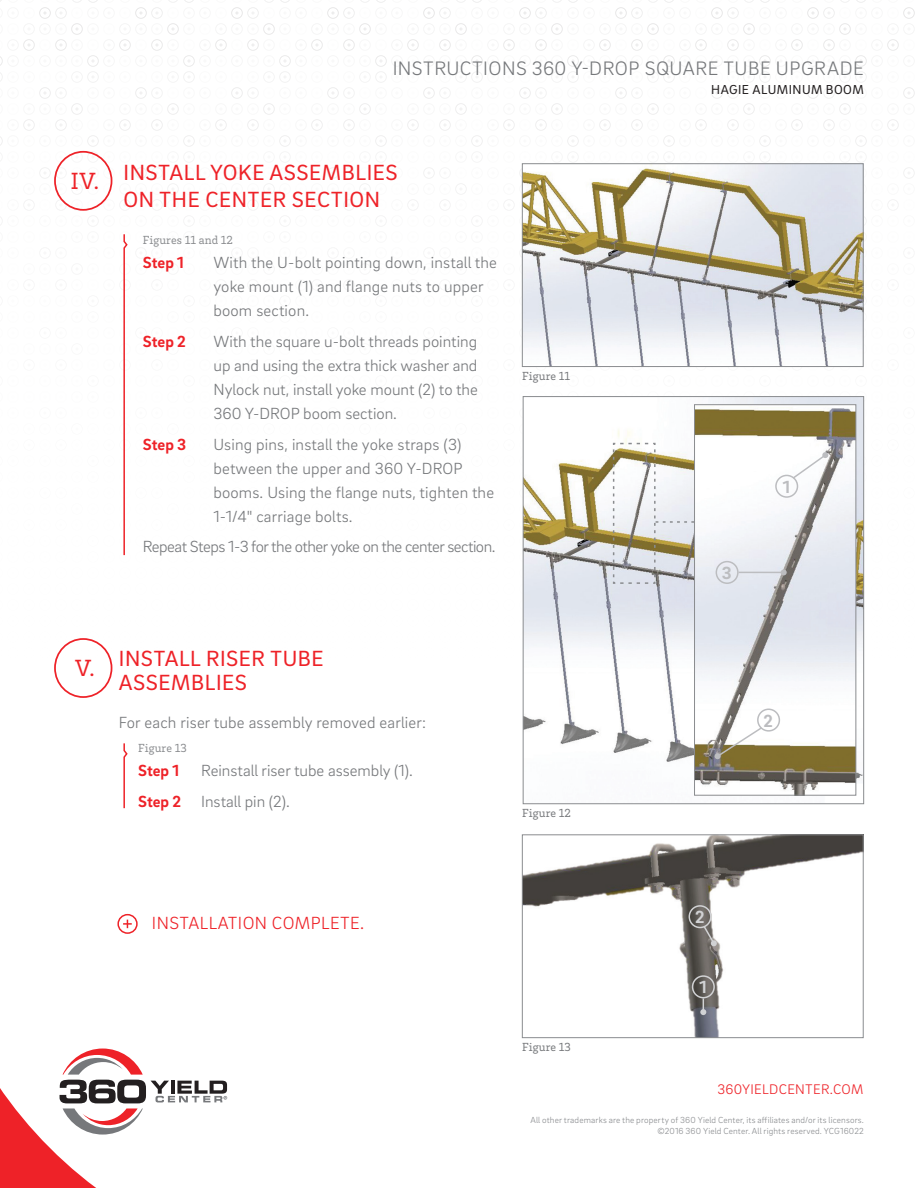
<style>
.page{position:relative;width:918px;height:1188px;background:#fff}
.page>*{position:absolute;margin:0;border:0;box-sizing:border-box;transform-origin:0 0}
.t1{font:24px "Brix Slab";color:#ee2228}
.t2{font:22.5px/27px "Brix Sans";letter-spacing:.025em;color:#ee2228}
.t3{font:300 19.95px "Brix Sans";letter-spacing:.02em;color:#76787b}
.t4{font:300 18px "Brix Sans";letter-spacing:.025em;color:#ee2228}
.t5{font:700 18px "Brix Sans";color:#bcbdc0}
.t6{font:700 18px "Brix Sans";color:#d1d2d4}
.t7{font:300 16.5px/24px "Brix Sans";letter-spacing:.01em;color:#76787b}
.t8{font:300 16.5px "Brix Sans";letter-spacing:-.03em;color:#76787b}
.t9{font:700 16.5px "Brix Sans";color:#ee2228}
.t10{font:300 14.25px "Brix Sans";letter-spacing:.02em;color:#ee2228}
.t11{font:13.35px "Brix Sans";letter-spacing:.035em;color:#231f20}
.t12{font:12px "Brix Slab";letter-spacing:.01em;color:#76787b}
.t13{font:12px "Brix Slab";letter-spacing:.01em;color:#8a8c8f}
.t14{font:300 9px/11.2px "Brix Sans";letter-spacing:.015em;color:#8a8c8f;text-align:right}
.s1{font-weight:700;color:#ee2228}
</style>
<div class="page">
<svg style="left:0;top:913px;width:228px;height:275px"></svg>
<svg style="left:123px;top:234px;width:5px;height:322px"></svg>
<div style="left:117px;top:914px;width:21px;height:20px;border:2px solid #ee2228;border-radius:50%"></div>
<svg style="left:123px;top:920px;width:9px;height:8px"></svg>
<svg style="left:60px;top:1049px;width:167px;height:86px"></svg>
<div style="left:54px;top:151px;width:58px;height:60px;border:2px solid #ee2228;border-radius:50%"></div>
<img style="left:525px;top:398px;width:337px;height:398px">
<div style="left:523px;top:396px;width:341px;height:408px;border:1px solid #8a8c8f"></div>
<img style="left:696px;top:406px;width:158px;height:388px">
<div style="left:694px;top:404px;width:162px;height:392px;border:1px solid #8a8c8f"></div>
<svg style="left:123px;top:743px;width:5px;height:66px"></svg>
<div style="left:54px;top:638px;width:58px;height:60px;border:2px solid #ee2228;border-radius:50%"></div>
<img style="left:524px;top:836px;width:338px;height:200px">
<div style="left:522px;top:834px;width:342px;height:204px;border:1px solid #8a8c8f"></div>
<img style="left:524px;top:165px;width:338px;height:200px">
<div style="left:522px;top:163px;width:342px;height:204px;border:1px solid #8a8c8f"></div>
<svg style="left:702px;top:924px;width:15px;height:23px"></svg>
<svg style="left:700px;top:998px;width:6px;height:17px"></svg>
<div style="left:692px;top:975px;width:23px;height:23px;border:2px solid #d1d2d4;border-radius:50%"></div>
<div style="left:689px;top:905px;width:23px;height:23px;border:2px solid #d1d2d4;border-radius:50%"></div>
<div style="left:775px;top:475px;width:23px;height:23px;border:2px solid #bcbdc0;border-radius:50%"></div>
<div style="left:716px;top:561px;width:23px;height:23px;border:2px solid #bcbdc0;border-radius:50%"></div>
<div style="left:757px;top:709px;width:23px;height:23px;border:2px solid #bcbdc0;border-radius:50%"></div>
<svg style="left:791px;top:452px;width:37px;height:28px"></svg>
<hr style="left:739px;top:572px;width:45px;height:1px;background:#bcbdc0">
<svg style="left:781px;top:569px;width:6px;height:6px"></svg>
<svg style="left:715px;top:726px;width:48px;height:33px"></svg>
<svg style="left:612px;top:442px;width:82px;height:143px"></svg>
<p class="t3" style="left:393px;top:55px;width:473px">INSTRUCTIONS 360 Y-DROP SQUARE TUBE UPGRADE</p>
<p class="t11" style="left:711px;top:81px;width:154px">HAGIE ALUMINUM BOOM</p>
<h1 class="t1" style="left:71px;top:165px;width:30px">IV.</h1>
<h2 class="t2" style="left:124px;top:158px;width:276px">INSTALL YOKE ASSEMBLIES<br>ON THE CENTER SECTION</h2>
<p class="t13" style="left:143px;top:232px;width:91px">Figures 11 and 12</p>
<p class="t9" style="left:143px;top:252px;width:42px">Step 1</p>
<p class="t7" style="left:213px;top:250px;width:285px">With the U-bolt pointing down, install the yoke mount (1) and flange nuts to upper boom section.</p>
<p class="t9" style="left:143px;top:330px;width:44px">Step 2</p>
<p class="t7" style="left:213px;top:329px;width:266px;text-align:justify">With the square u-bolt threads pointing up and using the extra thick washer and Nylock nut, install yoke mount (2) to the 360 Y-DROP boom section.</p>
<p class="t9" style="left:143px;top:433px;width:45px">Step 3</p>
<p class="t7" style="left:213px;top:431px;width:282px">Using pins, install the yoke straps (3) between the upper and 360 Y-DROP booms. Using the flange nuts, tighten the 1-1/4" carriage bolts.</p>
<p class="t8" style="left:143px;top:536px;width:354px">Repeat Steps 1-3 for the other yoke on the center section.</p>
<p class="t12" style="left:522px;top:368px;width:49px">Figure 11</p>
<p class="t5" style="left:722px;top:561px;width:11px">3</p>
<p class="t5" style="left:783px;top:475px;width:9px">1</p>
<h1 class="t1" style="left:75px;top:652px;width:21px">V.</h1>
<h2 class="t2" style="left:119px;top:646px;width:206px;line-height:24px">INSTALL RISER TUBE<br>ASSEMBLIES</h2>
<p class="t7" style="left:119px;top:710px;width:309px">For each riser tube assembly removed earlier:</p>
<p class="t13" style="left:138px;top:740px;width:50px">Figure 13</p>
<p class="t9" style="left:138px;top:760px;width:42px">Step 1</p>
<p class="t7" style="left:138px;top:754px;width:276px;line-height:30.8px;text-indent:63px">Reinstall riser tube assembly (1).<br><span class="s1">Step 2</span> Install pin (2).</p>
<p class="t12" style="left:522px;top:805px;width:50px">Figure 12</p>
<p class="t5" style="left:764px;top:709px;width:11px">2</p>
<p class="t4" style="left:152px;top:912px;width:214px">INSTALLATION COMPLETE.</p>
<p class="t6" style="left:695px;top:905px;width:11px">2</p>
<p class="t12" style="left:522px;top:1039px;width:50px">Figure 13</p>
<p class="t6" style="left:699px;top:975px;width:9px">1</p>
<p class="t10" style="left:718px;top:1080px;width:147px">360YIELDCENTER.COM</p>
<p class="t14" style="left:530px;top:1114px;width:335px">All other trademarks are the property of 360 Yield Center, its affiliates and/or its licensors. ©2016 360 Yield Center. All rights reserved. YCG16022</p>
</div>
